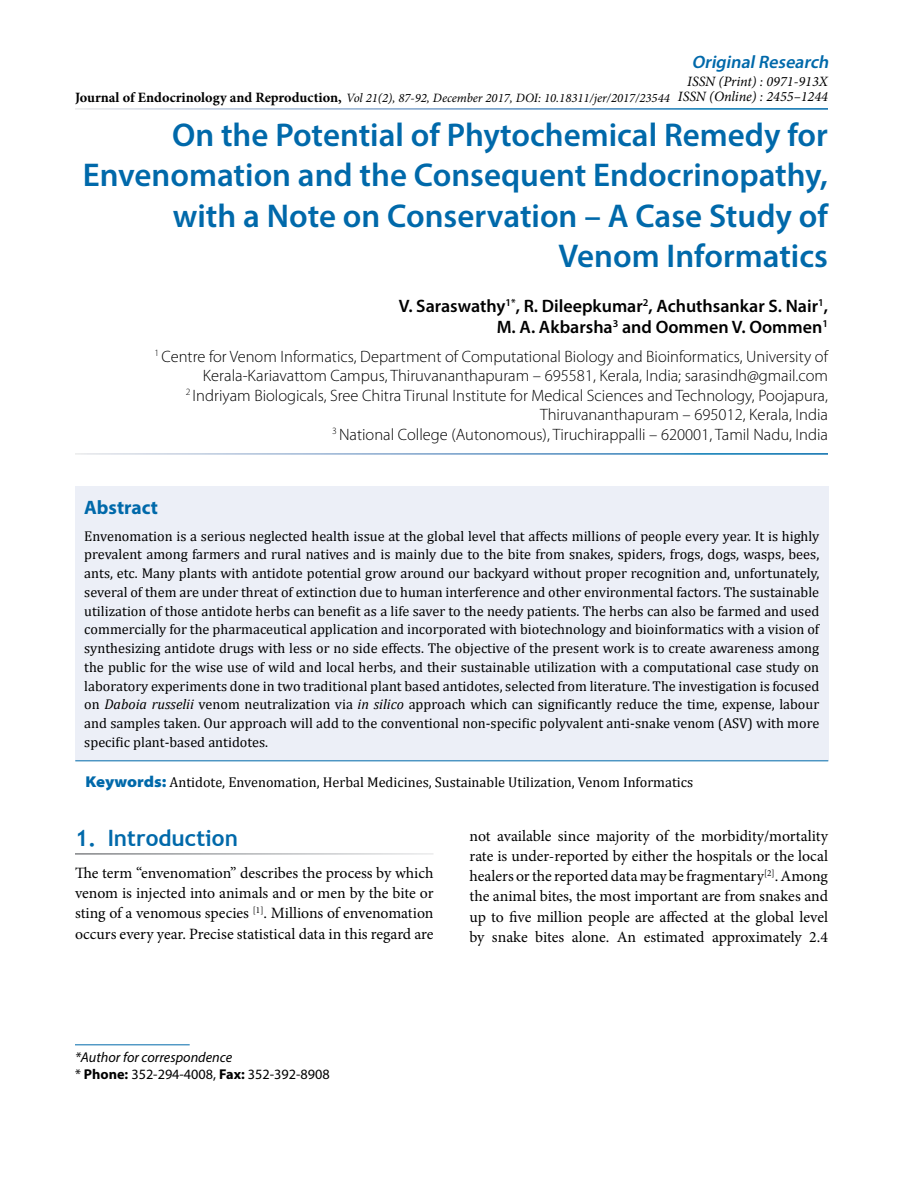
<style>
.page{position:relative;width:918px;height:1188px;background:#fff}
.page>*{position:absolute;margin:0;border:0;box-sizing:border-box;transform-origin:0 0}
.t1{font:600 33px/40.5px "Myriad Pro";color:#0069aa;text-align:right}
.t2{font:700 22.5px "Trebuchet MS";color:#0069aa}
.t3{font:700 19.5px "Myriad Pro";color:#0069aa}
.t4{font:600 18px/21px "Myriad Pro";color:#000;text-align:right}
.t5{font:italic 600 18px "Myriad Pro";color:#0069aa}
.t6{font:300 16.5px/19.5px "Myriad Pro";color:#000;text-align:right}
.t7{font:15.75px/20.2px "Minion Pro";letter-spacing:-.005em;color:#000;text-align:justify}
.t8{font:14.25px/18.8px "Cambria";color:#000;text-align:justify}
.t9{font:14.25px/17.2px "Myriad Pro";color:#000}
.t10{font:italic 14.25px/15px "Minion Pro";color:#000;text-align:right}
.t11{font:italic 12.75px "Minion Pro";color:#000}
.s1{font-weight:700;font-style:normal;font-size:14.25px}
.s2{font-style:italic}
.s3{font-family:"Myriad Pro";font-weight:900;font-stretch:semi-expanded;font-size:15.75px;color:#0069aa}
.s4{font-weight:700}
</style>
<div class="page">
<div style="left:75px;top:486px;width:753px;height:274px;background:#eceff7"></div>
<hr style="left:75px;top:760px;width:753px;height:1px;background:#0069aa">
<hr style="left:75px;top:1044px;width:115px;height:1px;background:#0069aa">
<p class="t11" style="left:75px;top:90px;width:596px"><span class="s1">Journal of Endocrinology and Reproduction,</span> Vol 21(2), 87-92, December 2017, DOI: 10.18311/jer/2017/23544</p>
<p class="t5" style="left:692px;top:51px;width:142px">OriginalResearch</p>
<p class="t10" style="left:678px;top:74px;width:152px">ISSN (Print) : 0971-913X<br>ISSN (Online) : 2455–1244</p>
<h1 class="t1" style="left:83px;top:113px;width:747px">On the Potential of Phytochemical Remedy for Envenomation and the Consequent Endocrinopathy, with a Note on Conservation – A Case Study of Venom Informatics</h1>
<p class="t4" style="left:399px;top:295px;width:431px">V. Saraswathy<sup>1*</sup>, R. Dileepkumar<sup>2</sup>, Achuthsankar S. Nair<sup>1</sup>,<br>M. A. Akbarsha<sup>3</sup> and Oommen V. Oommen<sup>1</sup></p>
<p class="t6" style="left:155px;top:347px;width:675px"><sup>1</sup> Centre for Venom Informatics, Department of Computational Biology and Bioinformatics, University of Kerala-Kariavattom Campus, Thiruvananthapuram – 695581, Kerala, India; sarasindh@gmail.com<br><sup>2</sup> Indriyam Biologicals, Sree Chitra Tirunal Institute for Medical Sciences and Technology, Poojapura, Thiruvananthapuram – 695012, Kerala, India<br><sup>3</sup> National College (Autonomous), Tiruchirappalli – 620001, Tamil Nadu, India</p>
<h3 class="t3" style="left:84px;top:495px;width:75px">Abstract</h3>
<p class="t8" style="left:84px;top:526px;width:737px">Envenomation is a serious neglected health issue at the global level that affects millions of people every year. It is highly prevalent among farmers and rural natives and is mainly due to the bite from snakes, spiders, frogs, dogs, wasps, bees, ants, etc. Many plants with antidote potential grow around our backyard without proper recognition and, unfortunately, several of them are under threat of extinction due to human interference and other environmental factors. The sustainable utilization of those antidote herbs can benefit as a life saver to the needy patients. The herbs can also be farmed and used commercially for the pharmaceutical application and incorporated with biotechnology and bioinformatics with a vision of synthesizing antidote drugs with less or no side effects. The objective of the present work is to create awareness among the public for the wise use of wild and local herbs, and their sustainable utilization with a computational case study on laboratory experiments done in two traditional plant based antidotes, selected from literature. The investigation is focused on <span class="s2">Daboia russelii</span> venom neutralization via <span class="s2">in silico</span> approach which can significantly reduce the time, expense, labour and samples taken. Our approach will add to the conventional non-specific polyvalent anti-snake venom (ASV) with more specific plant-based antidotes.</p>
<p class="t8" style="left:86px;top:773px;width:609px"><span class="s3">Keywords:</span> Antidote, Envenomation, Herbal Medicines, Sustainable Utilization, Venom Informatics</p>
<h2 class="t2" style="left:75px;top:824px;width:164px">1. Introduction</h2>
<p class="t7" style="left:75px;top:863px;width:360px">The term “envenomation” describes the process by which venom is injected into animals and or men by the bite or sting of a venomous species <sup>[1]</sup>. Millions of envenomation occurs every year. Precise statistical data in this regard are</p>
<p class="t7" style="left:470px;top:825px;width:360px">not available since majority of the morbidity/mortality rate is under-reported by either the hospitals or the local healers or the reported data may be fragmentary<sup>[2]</sup>. Among the animal bites, the most important are from snakes and up to five million people are affected at the global level by snake bites alone. An estimated approximately 2.4</p>
<p class="t9" style="left:75px;top:1048px;width:256px"><span class="s2">*Author for correspondence<br></span>* <span class="s4">Phone:</span> 352-294-4008, <span class="s4">Fax:</span> 352-392-8908</p>
</div>
